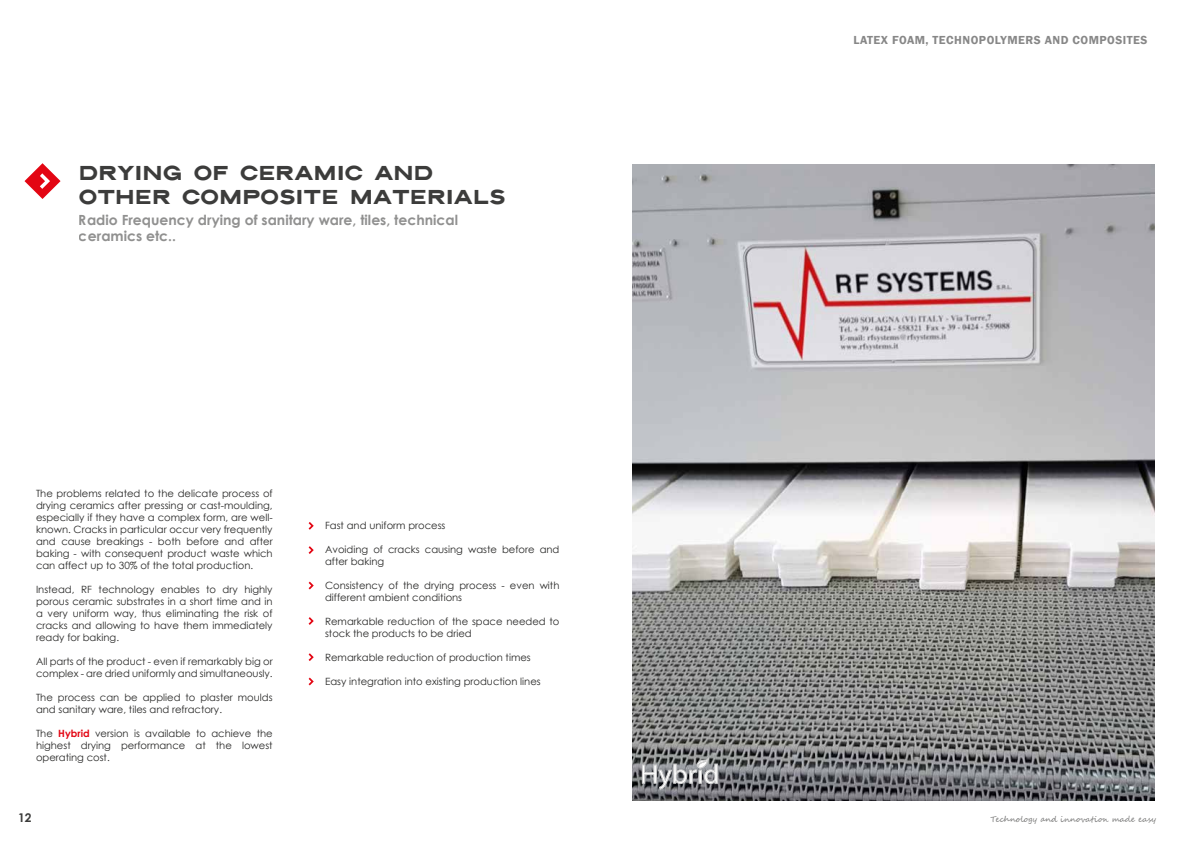
<style>
.page{position:relative;width:1191px;height:842px;background:#fff}
.page>*{position:absolute;margin:0;border:0;box-sizing:border-box;transform-origin:0 0}
.t1{font:30px/24px "Lunar Orbiter";color:#3c3c3b}
.t2{font:700 14px/16.8px "Century Gothic";color:#3c3c3b}
.t3{font:600 12px "Franklin Gothic";letter-spacing:.04em;color:#878787}
.t4{font:700 12px "Century Gothic";color:#3c3c3b}
.t5{font:10px/12px "Century Gothic";color:#282827}
.t6{font:8px "Segoe Script";color:#525251}
.s1{font-weight:700;color:#e30613}
</style>
<div class="page">
<img style="left:632px;top:165px;width:523px;height:635px">
<svg style="left:24px;top:163px;width:37px;height:36px"></svg>
<svg style="left:308px;top:522px;width:6px;height:8px"></svg>
<svg style="left:308px;top:617px;width:6px;height:8px"></svg>
<svg style="left:308px;top:546px;width:6px;height:8px"></svg>
<svg style="left:308px;top:582px;width:6px;height:7px"></svg>
<svg style="left:308px;top:653px;width:6px;height:8px"></svg>
<svg style="left:308px;top:677px;width:6px;height:8px"></svg>
<svg style="left:642px;top:759px;width:75px;height:30px;background:#8d8f91"></svg>
<h1 class="t1" style="left:79px;top:160px;width:428px">DRYING OF CERAMIC AND<br>OTHER COMPOSITE MATERIALS</h1>
<h2 class="t2" style="left:79px;top:210px;width:381px">Radio Frequency drying of sanitary ware, tiles, technical ceramics etc..</h2>
<p class="t5" style="left:36px;top:487px;width:238px;text-align:justify">The problems related to the delicate process of drying ceramics after pressing or cast-moulding, especially if they have a complex form, are well&shy;known. Cracks in particular occur very frequently and cause breakings - both before and after baking - with consequent product waste which can affect up to 30% of the total production.</p>
<p class="t5" style="left:36px;top:583px;width:238px;text-align:justify">Instead, RF technology enables to dry highly porous ceramic substrates in a short time and in a very uniform way, thus eliminating the risk of cracks and allowing to have them immediately ready for baking.</p>
<p class="t5" style="left:36px;top:655px;width:238px">All parts of the product - even if remarkably big or complex - are dried uniformly and simultaneously.</p>
<p class="t5" style="left:36px;top:691px;width:238px">The process can be applied to plaster moulds and sanitary ware, tiles and refractory.</p>
<p class="t5" style="left:36px;top:727px;width:238px;text-align:justify">The <span class="s1">Hybrid</span> version is available to achieve the highest drying performance at the lowest operating cost.</p>
<p class="t5" style="left:325px;top:519px;width:122px">Fast and uniform process</p>
<p class="t5" style="left:325px;top:543px;width:236px">Avoiding of cracks causing waste before and after baking</p>
<p class="t5" style="left:325px;top:579px;width:236px">Consistency of the drying process - even with different ambient conditions</p>
<p class="t5" style="left:325px;top:615px;width:236px">Remarkable reduction of the space needed to stock the products to be dried</p>
<p class="t5" style="left:325px;top:651px;width:207px">Remarkable reduction of production times</p>
<p class="t5" style="left:325px;top:675px;width:217px">Easy integration into existing production lines</p>
<p class="t3" style="left:853px;top:33px;width:295px">LATEX FOAM, TECHNOPOLYMERS AND COMPOSITES</p>
<p class="t4" style="left:18px;top:809px;width:15px">12</p>
<p class="t6" style="left:990px;top:812px;width:167px">Technology and innovation made easy</p>
</div>
